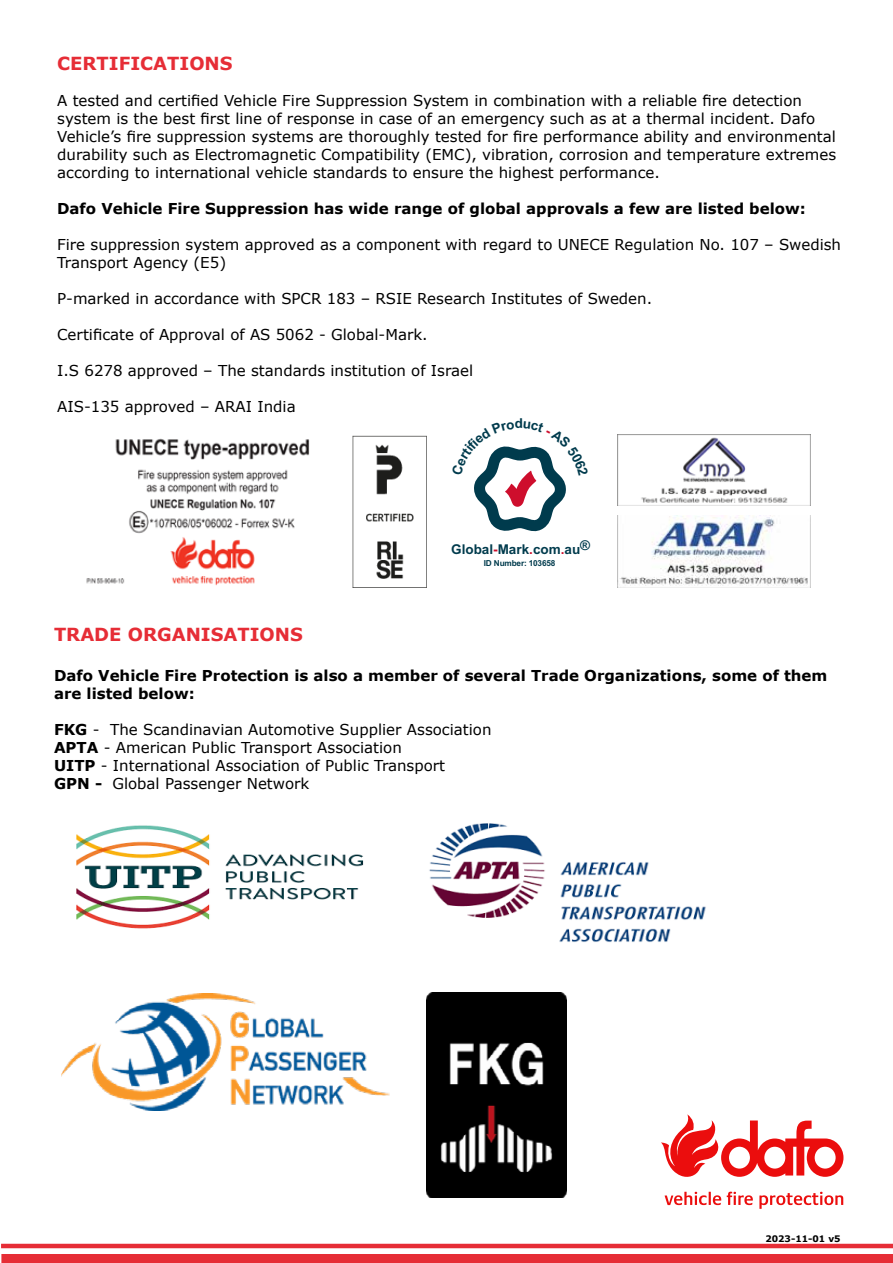
<style>
.page{position:relative;width:893px;height:1263px;background:#fff}
.page>*{position:absolute;margin:0;border:0;box-sizing:border-box;transform-origin:0 0}
.t1{font:700 18px "Verdana";color:#e62d36}
.t2{font:15px/18px "Verdana";color:#000}
.t3{font:700 15px/18px "Verdana";color:#000}
.t4{font:700 13.5px "Arial";color:#003b4d}
.t5{font:700 9px "Verdana";color:#000}
.t6{font:700 8.25px "Arial";letter-spacing:-.02em;color:#003b4d}
.s1{color:#ce0e2d}
.s2{font-weight:700}
</style>
<div class="page">
<hr style="left:1px;top:1244px;width:892px;height:4px;background:#e62d36">
<div style="left:1px;top:1254px;width:892px;height:9px;background:#e62d36"></div>
<svg style="left:661px;top:1114px;width:182px;height:63px"></svg>
<svg style="left:665px;top:1192px;width:56px;height:13px"></svg>
<svg style="left:727px;top:1192px;width:26px;height:13px"></svg>
<svg style="left:759px;top:1192px;width:84px;height:17px"></svg>
<img style="left:426px;top:992px;width:140px;height:205px">
<img style="left:429px;top:823px;width:277px;height:119px">
<img style="left:76px;top:825px;width:288px;height:104px">
<img style="left:86px;top:438px;width:224px;height:148px">
<img style="left:353px;top:435px;width:73px;height:153px">
<img style="left:618px;top:434px;width:192px;height:71px">
<img style="left:618px;top:516px;width:190px;height:70px">
<img style="left:61px;top:993px;width:329px;height:118px">
<svg style="left:474px;top:446px;width:92px;height:86px"></svg>
<p class="t1" style="left:57px;top:50px;width:177px">CERTIFICATIONS</p>
<p class="t2" style="left:57px;top:91px;width:780px">A tested and certified Vehicle Fire Suppression System in combination with a reliable fire detection system is the best first line of response in case of an emergency such as at a thermal incident. Dafo Vehicle’s fire suppression systems are thoroughly tested for fire performance ability and environmental durability such as Electromagnetic Compatibility (EMC), vibration, corrosion and temperature extremes according to international vehicle standards to ensure the highest performance.</p>
<p class="t3" style="left:57px;top:199px;width:750px">Dafo Vehicle Fire Suppression has wide range of global approvals a few are listed below:</p>
<p class="t2" style="left:57px;top:235px;width:785px">Fire suppression system approved as a component with regard to UNECE Regulation No. 107 – Swedish<br>Transport Agency (E5)</p>
<p class="t2" style="left:57px;top:289px;width:596px">P-marked in accordance with SPCR 183 – RSIE Research Institutes of Sweden.</p>
<p class="t2" style="left:57px;top:325px;width:372px">Certificate of Approval of AS 5062 - Global-Mark.</p>
<p class="t2" style="left:57px;top:361px;width:418px">I.S 6278 approved – The standards institution of Israel</p>
<p class="t2" style="left:57px;top:397px;width:240px">AIS-135 approved – ARAI India</p>
<p class="t4" style="left:451px;top:540px;width:140px">Global<span class="s1">-</span>Mark<span class="s1">.</span>com<span class="s1">.</span>au®</p>
<p class="t6" style="left:484px;top:558px;width:73px">ID Number: 103658</p>
<p class="t1" style="left:54px;top:622px;width:250px">TRADE ORGANISATIONS</p>
<p class="t3" style="left:54px;top:666px;width:775px">Dafo Vehicle Fire Protection is also a member of several Trade Organizations, some of them are listed below:</p>
<p class="t2" style="left:54px;top:720px;width:439px"><span class="s2">FKG</span> - The Scandinavian Automotive Supplier Association <span class="s2">APTA</span> - American Public Transport Association<br><span class="s2">UITP</span> - International Association of Public Transport<br><span class="s2">GPN -</span> Global Passenger Network</p>
<p class="t5" style="left:765px;top:1233px;width:77px">2023-11-01 v5</p>
</div>
